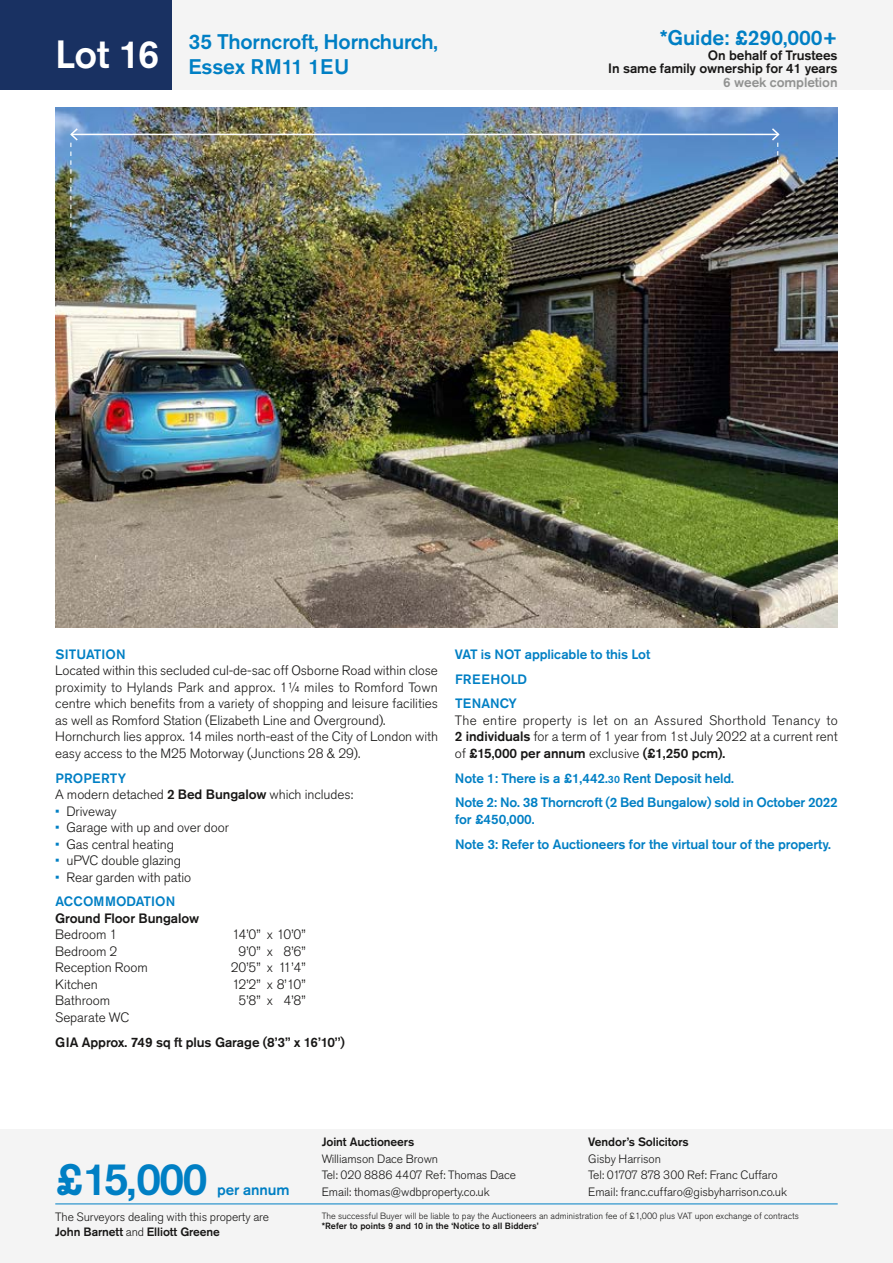
<style>
.page{position:relative;width:893px;height:1263px;background:#fff}
.page>*{position:absolute;margin:0;border:0;box-sizing:border-box;transform-origin:0 0}
.t1{font:500 45px "Akzidenz Grotesk Pro";color:#007fc4}
.t2{font:500 39px "Akzidenz Grotesk Pro";color:#fff}
.t3{font:500 21px/25.2px "Akzidenz Grotesk Pro";letter-spacing:-.005em;color:#007fc4}
.t4{font:500 15px "Akzidenz Grotesk Pro";letter-spacing:-.005em;color:#007fc4}
.t5{font:300 13.5px/16.5px "Akzidenz Grotesk Pro";letter-spacing:-.005em;color:#181716}
.t6{font:500 13.5px/24.8px "Akzidenz Grotesk Pro";letter-spacing:-.005em;color:#007fc4}
.t7{font:500 13.5px/13.5px "Akzidenz Grotesk Pro";letter-spacing:-.005em;color:#181716;text-align:right}
.t8{font:500 13.5px "Akzidenz Grotesk Pro";letter-spacing:-.005em;color:#919291}
.t9{font:300 12px/16.5px "Akzidenz Grotesk Pro";letter-spacing:-.005em;color:#181716}
.t10{font:500 12px "Akzidenz Grotesk Pro";letter-spacing:-.005em;color:#181716}
.t11{font:300 9px "Akzidenz Grotesk Pro";color:#181716}
.t12{font:500 9px "Akzidenz Grotesk Pro";color:#181716}
.s1{font-weight:500;color:#007fc4}
.s2{font-weight:500}
.s3{color:#007fc4}
.s4{font-size:10.5px}
</style>
<div class="page">
<div style="left:0;top:1129px;width:893px;height:134px;background:#f4f4f4"></div>
<div style="left:0;top:0;width:893px;height:89px;background:#f4f4f4"></div>
<div style="left:0;top:0;width:171px;height:89px;background:#193162"></div>
<hr style="left:55px;top:1203px;width:783px;height:1px;background:#007fc4">
<img style="left:55px;top:107px;width:783px;height:520px">
<hr style="left:71px;top:134px;width:707px;height:1px;background:#fff">
<svg style="left:770px;top:127px;width:11px;height:37px"></svg>
<svg style="left:69px;top:127px;width:10px;height:100px"></svg>
<h2 class="t2" style="left:55px;top:29px;width:106px">Lot 16</h2>
<h3 class="t3" style="left:189px;top:29px;width:251px">35 Thorncroft, Hornchurch,<br>Essex RM11 1EU</h3>
<h3 class="t3" style="left:660px;top:24px;width:179px">*Guide: £290,000+</h3>
<p class="t7" style="left:608px;top:48px;width:231px">On behalf of Trustees<br>In same family ownership for 41 years</p>
<p class="t8" style="left:723px;top:73px;width:116px">6 week completion</p>
<p class="t6" style="left:55px;top:642px;width:72px">SITUATION</p>
<p class="t5" style="left:55px;top:662px;width:384px">Located within this secluded cul-de-sac off Osborne Road within close proximity to Hylands Park and approx. 1¼ miles to Romford Town centre which benefits from a variety of shopping and leisure facilities as well as Romford Station (Elizabeth Line and Overground).<br>Hornchurch lies approx. 14 miles north-east of the City of London with easy access to the M25 Motorway (Junctions 28 &amp; 29).</p>
<p class="t5" style="left:55px;top:770px;width:300px"><span class="s1">PROPERTY<br></span>A modern detached <span class="s2">2 Bed Bungalow</span> which includes:</p>
<p class="t5" style="left:55px;top:803px;width:63px"><span class="s3">•</span> Driveway</p>
<p class="t5" style="left:55px;top:819px;width:175px"><span class="s3">•</span> Garage with up and over door</p>
<p class="t5" style="left:55px;top:836px;width:120px"><span class="s3">•</span> Gas central heating</p>
<p class="t5" style="left:55px;top:852px;width:127px"><span class="s3">•</span> uPVC double glazing</p>
<p class="t5" style="left:55px;top:865px;width:137px;line-height:24.8px"><span class="s3">•</span> Rear garden with patio<br><span class="s1">ACCOMMODATION</span></p>
<p class="t7" style="left:55px;top:911px;width:145px">Ground Floor Bungalow</p>
<p class="t5" style="left:55px;top:926px;width:64px">Bedroom 1</p>
<p class="t5" style="left:232px;top:926px;width:75px">14’0’’ x 10’0’’</p>
<p class="t5" style="left:55px;top:943px;width:64px">Bedroom 2</p>
<p class="t5" style="left:239px;top:943px;width:69px">9’0’’ x 8’6’’</p>
<p class="t5" style="left:55px;top:959px;width:94px">Reception Room</p>
<p class="t5" style="left:231px;top:959px;width:76px">20’5’’ x 11’4’’</p>
<p class="t5" style="left:55px;top:976px;width:44px">Kitchen</p>
<p class="t5" style="left:232px;top:976px;width:75px">12’2’’ x 8’10’’</p>
<p class="t5" style="left:55px;top:992px;width:56px">Bathroom</p>
<p class="t5" style="left:239px;top:992px;width:69px">5’8’’ x 4’8’’</p>
<p class="t5" style="left:55px;top:1009px;width:76px">Separate WC</p>
<p class="t7" style="left:55px;top:1035px;width:291px">GIA Approx. 749 sq ft plus Garage (8’3’’ x 16’10’’)</p>
<p class="t6" style="left:455px;top:642px;width:197px">VAT is NOT applicable to this Lot<br>FREEHOLD<br>TENANCY</p>
<p class="t5" style="left:455px;top:712px;width:384px;text-align:justify">The entire property is let on an Assured Shorthold Tenancy to <span class="s2">2 individuals</span> for a term of 1 year from 1st July 2022 at a current rent of <span class="s2">£15,000 per annum</span> exclusive <span class="s2">(£1,250 pcm).</span></p>
<p class="t6" style="left:455px;top:765px;width:384px">Note 1: There is a £1,442.<span class="s4">30</span> Rent Deposit held.<br>Note 2: No. 38 Thorncroft (2 Bed Bungalow) sold in October 2022</p>
<p class="t6" style="left:455px;top:807px;width:377px">for £450,000.<br>Note 3: Refer to Auctioneers for the virtual tour of the property.</p>
<h1 class="t1" style="left:55px;top:1150px;width:154px">£15,000</h1>
<p class="t10" style="left:588px;top:1134px;width:102px">Vendor’s Solicitors</p>
<p class="t9" style="left:588px;top:1150px;width:191px">Gisby Harrison<br>Tel: 01707 878 300 Ref: Franc Cuffaro</p>
<p class="t10" style="left:322px;top:1134px;width:94px">Joint Auctioneers</p>
<p class="t9" style="left:322px;top:1150px;width:196px">Williamson Dace Brown<br>Tel: 020 8886 4407 Ref: Thomas Dace<br>Email: thomas@wdbproperty.co.uk</p>
<p class="t4" style="left:217px;top:1180px;width:74px">per annum</p>
<p class="t9" style="left:588px;top:1183px;width:200px">Email: franc.cuffaro@gisbyharrison.co.uk</p>
<p class="t9" style="left:55px;top:1209px;width:215px;line-height:15px">The Surveyors dealing with this property are<br><span class="s2">John Barnett</span> and <span class="s2">Elliott Greene</span></p>
<p class="t11" style="left:322px;top:1209px;width:479px">The successful Buyer will be liable to pay the Auctioneers an administration fee of £1,000 plus VAT upon exchange of contracts</p>
<p class="t12" style="left:322px;top:1220px;width:218px">*Refer to points 9 and 10 in the ‘Notice to all Bidders’</p>
</div>
